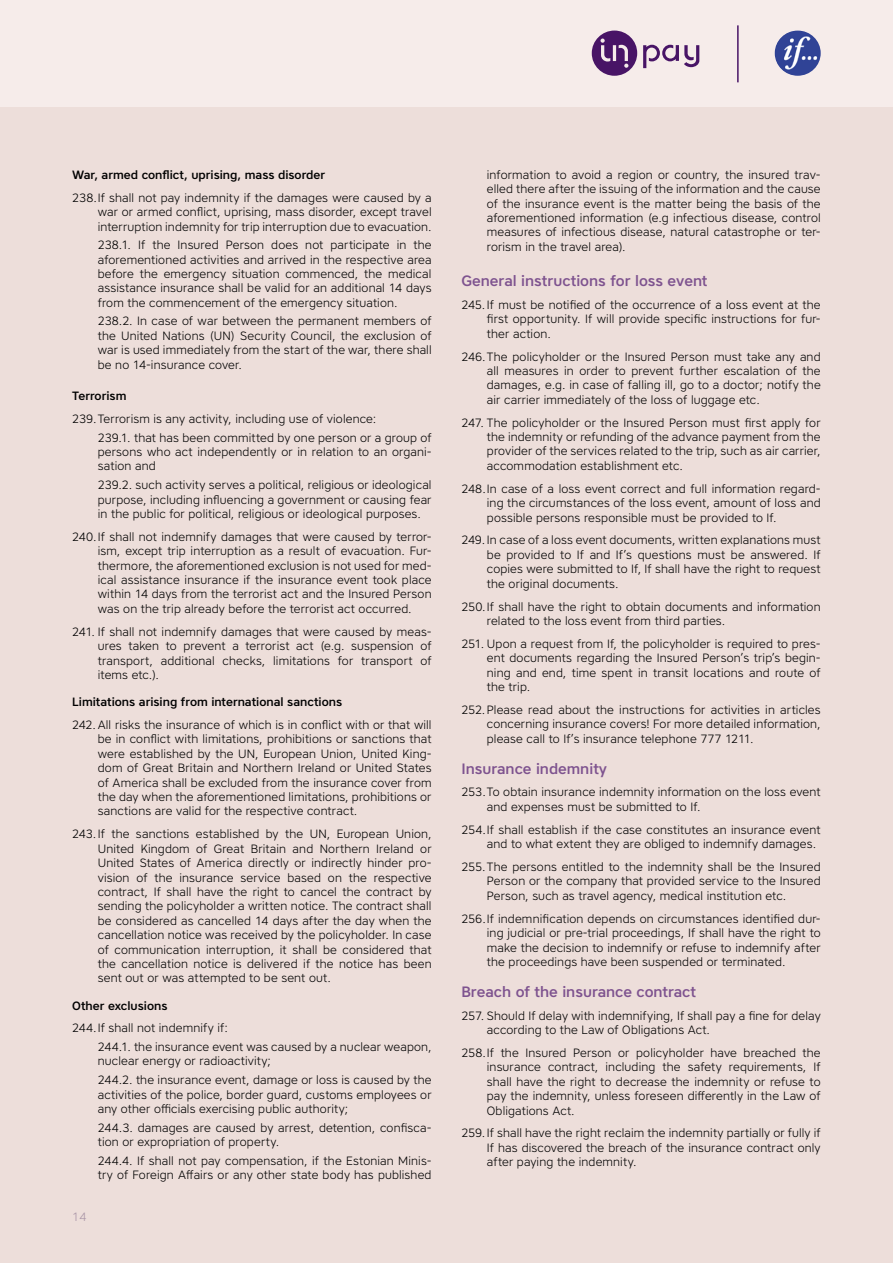
<style>
.page{position:relative;width:893px;height:1263px;background:#fff}
.page>*{position:absolute;margin:0;border:0;box-sizing:border-box;transform-origin:0 0}
.t1{font:500 15px "Core Sans A55";color:#7e538f}
.t2{font:300 12px/14.4px "Core Sans A35";letter-spacing:.01em;color:#000;text-align:justify}
.t3{font:500 12px "Core Sans A55";color:#000}
.t4{font:300 12px "Core Sans A35";color:#aa96a7}
</style>
<div class="page">
<div style="left:0;top:106px;width:893px;height:1157px;background:#eddeda"></div>
<div style="left:0;top:0;width:893px;height:106px;background:#f6ecea"></div>
<svg style="left:592px;top:31px;width:107px;height:45px"></svg>
<img style="left:775px;top:31px;width:46px;height:45px;border-radius:23px">
<hr style="left:737px;top:25px;width:2px;height:57px;background:#481466">
<p class="t3" style="left:72px;top:167px;width:254px">War, armed conflict, uprising, mass disorder</p>
<p class="t2" style="left:98px;top:190px;width:335px;text-indent:-26px">238.If shall not pay indemnity if the damages were caused by a war or armed conflict, uprising, mass disorder, except travel interruption indemnity for trip interruption due to evacuation.</p>
<p class="t2" style="left:98px;top:238px;width:335px">238.1. If the Insured Person does not participate in the aforementioned activities and arrived in the respective area before the emergency situation commenced, the medical assistance insurance shall be valid for an additional 14 days from the commencement of the emergency situation.</p>
<p class="t2" style="left:98px;top:314px;width:335px">238.2. In case of war between the permanent members of the United Nations (UN) Security Council, the exclusion of war is used immediately from the start of the war, there shall be no 14-insurance cover.</p>
<p class="t3" style="left:72px;top:388px;width:56px">Terrorism</p>
<p class="t2" style="left:98px;top:409px;width:335px;line-height:18.6px;text-indent:-26px">239.Terrorism is any activity, including use of violence:<br>239.1. that has been committed by one person or a group of</p>
<p class="t2" style="left:98px;top:444px;width:335px">persons who act independently or in relation to an organi&shy;sation and</p>
<p class="t2" style="left:98px;top:477px;width:335px">239.2. such activity serves a political, religious or ideological purpose, including influencing a government or causing fear in the public for political, religious or ideological purposes.</p>
<p class="t2" style="left:98px;top:529px;width:335px;text-indent:-26px">240.If shall not indemnify damages that were caused by terror&shy;ism, except trip interruption as a result of evacuation. Fur&shy;thermore, the aforementioned exclusion is not used for med&shy;ical assistance insurance if the insurance event took place within 14 days from the terrorist act and the Insured Person was on the trip already before the terrorist act occurred.</p>
<p class="t2" style="left:98px;top:624px;width:335px;text-indent:-26px">241. If shall not indemnify damages that were caused by meas&shy;ures taken to prevent a terrorist act (e.g. suspension of transport, additional checks, limitations for transport of items etc.).</p>
<p class="t3" style="left:72px;top:694px;width:271px">Limitations arising from international sanctions</p>
<p class="t2" style="left:98px;top:717px;width:335px;text-indent:-26px">242.All risks the insurance of which is in conflict with or that will be in conflict with limitations, prohibitions or sanctions that were established by the UN, European Union, United King&shy;dom of Great Britain and Northern Ireland or United States of America shall be excluded from the insurance cover from the day when the aforementioned limitations, prohibitions or sanctions are valid for the respective contract.</p>
<p class="t2" style="left:98px;top:827px;width:335px;text-indent:-26px">243.If the sanctions established by the UN, European Union, United Kingdom of Great Britain and Northern Ireland or United States of America directly or indirectly hinder pro&shy;vision of the insurance service based on the respective contract, If shall have the right to cancel the contract by sending the policyholder a written notice. The contract shall be considered as cancelled 14 days after the day when the cancellation notice was received by the policyholder. In case of communication interruption, it shall be considered that the cancellation notice is delivered if the notice has been sent out or was attempted to be sent out.</p>
<p class="t3" style="left:72px;top:997px;width:97px">Other exclusions</p>
<p class="t2" style="left:98px;top:1019px;width:335px;line-height:18.6px;text-indent:-26px">244.If shall not indemnify if:<br>244.1. the insurance event was caused by a nuclear weapon,</p>
<p class="t2" style="left:98px;top:1052px;width:335px;line-height:18.6px">nuclear energy or radioactivity;<br>244.2. the insurance event, damage or loss is caused by the</p>
<p class="t2" style="left:98px;top:1087px;width:335px">activities of the police, border guard, customs employees or any other officials exercising public authority;</p>
<p class="t2" style="left:98px;top:1120px;width:335px">244.3. damages are caused by arrest, detention, confisca&shy;tion or expropriation of property.</p>
<p class="t2" style="left:98px;top:1153px;width:335px">244.4. If shall not pay compensation, if the Estonian Minis&shy;try of Foreign Affairs or any other state body has published</p>
<p class="t4" style="left:72px;top:1208px;width:16px">14</p>
<p class="t2" style="left:487px;top:167px;width:335px">information to avoid a region or country, the insured trav&shy;elled there after the issuing of the information and the cause of the insurance event is the matter being the basis of the aforementioned information (e.g infectious disease, control measures of infectious disease, natural catastrophe or ter&shy;rorism in the travel area).</p>
<p class="t1" style="left:461px;top:271px;width:248px">General instructions for loss event</p>
<p class="t2" style="left:487px;top:297px;width:335px;text-indent:-26px">245.If must be notified of the occurrence of a loss event at the first opportunity. If will provide specific instructions for fur&shy;ther action.</p>
<p class="t2" style="left:487px;top:349px;width:335px;text-indent:-26px">246.The policyholder or the Insured Person must take any and all measures in order to prevent further escalation of the damages, e.g. in case of falling ill, go to a doctor; notify the air carrier immediately of the loss of luggage etc.</p>
<p class="t2" style="left:487px;top:415px;width:335px;text-indent:-26px">247. The policyholder or the Insured Person must first apply for the indemnity or refunding of the advance payment from the provider of the services related to the trip, such as air carrier, accommodation establishment etc.</p>
<p class="t2" style="left:487px;top:481px;width:335px;text-indent:-26px">248.In case of a loss event correct and full information regard&shy;ing the circumstances of the loss event, amount of loss and possible persons responsible must be provided to If.</p>
<p class="t2" style="left:487px;top:533px;width:335px;text-indent:-26px">249.In case of a loss event documents, written explanations must be provided to If and If’s questions must be answered. If copies were submitted to If, If shall have the right to request the original documents.</p>
<p class="t2" style="left:487px;top:599px;width:335px;text-indent:-26px">250.If shall have the right to obtain documents and information related to the loss event from third parties.</p>
<p class="t2" style="left:487px;top:636px;width:335px;text-indent:-26px">251. Upon a request from If, the policyholder is required to pres&shy;ent documents regarding the Insured Person’s trip’s begin&shy;ning and end, time spent in transit locations and route of the trip.</p>
<p class="t2" style="left:487px;top:702px;width:335px;text-indent:-26px">252.Please read about the instructions for activities in articles concerning insurance covers! For more detailed information, please call to If’s insurance telephone 777 1211.</p>
<p class="t1" style="left:461px;top:758px;width:147px">Insurance indemnity</p>
<p class="t2" style="left:487px;top:785px;width:335px;text-indent:-26px">253.To obtain insurance indemnity information on the loss event and expenses must be submitted to If.</p>
<p class="t2" style="left:487px;top:822px;width:335px;text-indent:-26px">254.If shall establish if the case constitutes an insurance event and to what extent they are obliged to indemnify damages.</p>
<p class="t2" style="left:487px;top:859px;width:335px;text-indent:-26px">255.The persons entitled to the indemnity shall be the Insured Person or the company that provided service to the Insured Person, such as travel agency, medical institution etc.</p>
<p class="t2" style="left:487px;top:911px;width:335px;text-indent:-26px">256.If indemnification depends on circumstances identified dur&shy;ing judicial or pre-trial proceedings, If shall have the right to make the decision to indemnify or refuse to indemnify after the proceedings have been suspended or terminated.</p>
<p class="t1" style="left:461px;top:982px;width:236px">Breach of the insurance contract</p>
<p class="t2" style="left:487px;top:1008px;width:335px;text-indent:-26px">257. Should If delay with indemnifying, If shall pay a fine for delay according to the Law of Obligations Act.</p>
<p class="t2" style="left:487px;top:1045px;width:335px;text-indent:-26px">258.If the Insured Person or policyholder have breached the insurance contract, including the safety requirements, If shall have the right to decrease the indemnity or refuse to pay the indemnity, unless foreseen differently in the Law of Obligations Act.</p>
<p class="t2" style="left:487px;top:1126px;width:335px;text-indent:-26px">259.If shall have the right reclaim the indemnity partially or fully if If has discovered the breach of the insurance contract only after paying the indemnity.</p>
</div>
